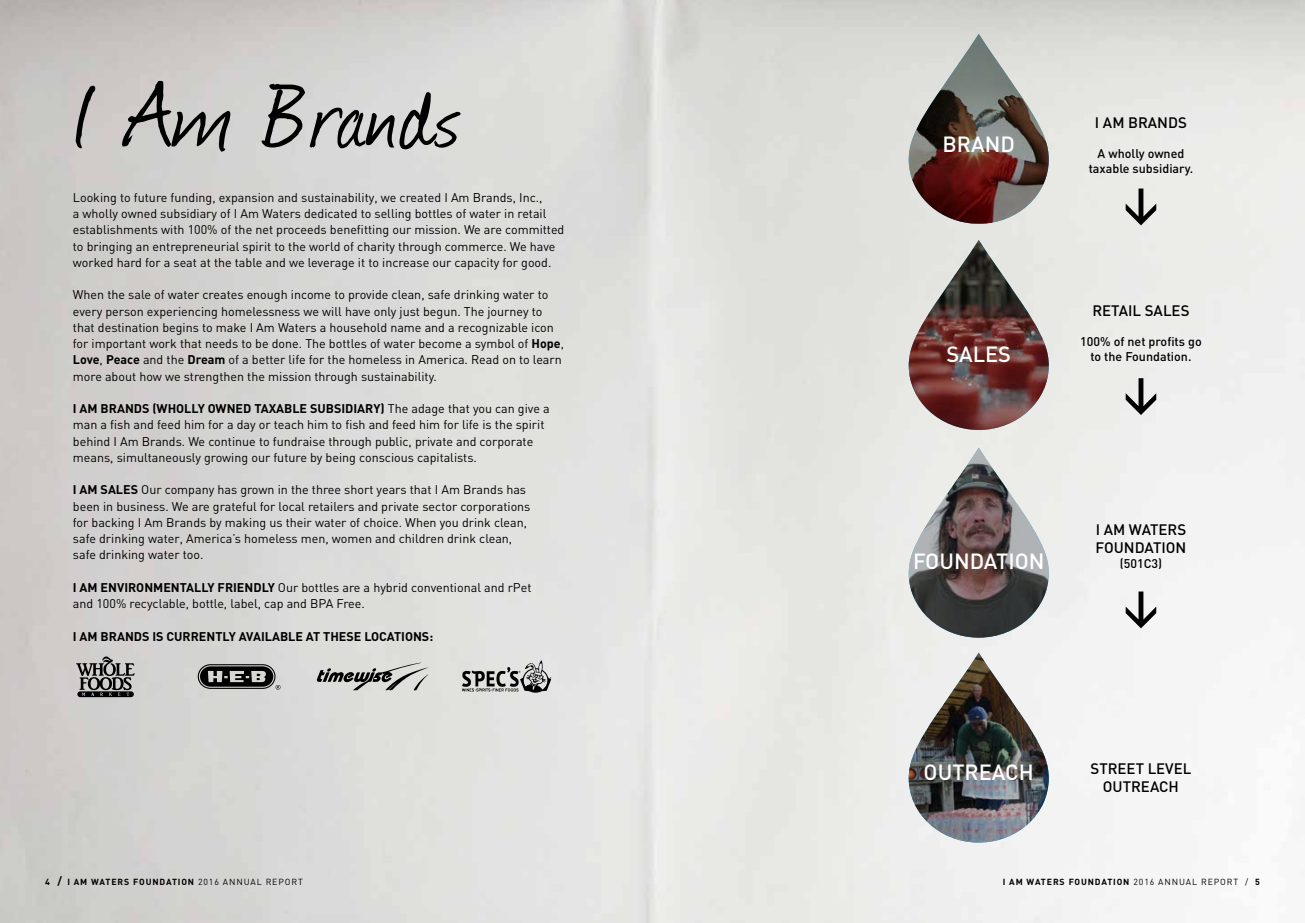
<style>
.page{position:relative;width:1305px;height:923px;background:#fff}
.page>*{position:absolute;margin:0;border:0;box-sizing:border-box;transform-origin:0 0}
.t1{font:112.5px "Journal";letter-spacing:.02em;color:#000}
.t2{font:500 21.75px "DIN";color:#fff}
.t3{font:500 15px/18px "DIN";color:#000;text-align:center}
.t4{font:12.5px/16.2px "DIN";color:#000}
.t5{font:500 12.5px/15px "DIN";color:#000;text-align:center}
.t6{font:700 12.5px "DIN";color:#000}
.t7{font:700 8.75px "DIN";letter-spacing:.1em;color:#000}
.s1{font-weight:700}
.s2{font-size:11.25px}
.s3{font-weight:400}
</style>
<div class="page">
<img style="left:0;top:0;width:1305px;height:922px">
<svg style="left:1126px;top:188px;width:30px;height:37px"></svg>
<svg style="left:1126px;top:378px;width:30px;height:37px"></svg>
<svg style="left:1126px;top:591px;width:30px;height:37px"></svg>
<svg style="left:909px;top:34px;width:140px;height:190px;background:#8a7b76"></svg>
<svg style="left:909px;top:240px;width:140px;height:190px;background:#8d726f"></svg>
<svg style="left:909px;top:447px;width:140px;height:190px;background:#8e8a89"></svg>
<img style="left:909px;top:652px;width:140px;height:190px">
<svg style="left:198px;top:664px;width:82px;height:25px;background:#585857"></svg>
<svg style="left:316px;top:662px;width:113px;height:28px;background:#aaaba7"></svg>
<svg style="left:462px;top:660px;width:89px;height:33px;background:#a2a2a0"></svg>
<svg style="left:76px;top:656px;width:59px;height:41px;background:#7b7a79"></svg>
<h1 class="t1" style="left:69px;top:38px;width:393px">I Am Brands</h1>
<p class="t4" style="left:73px;top:189px;width:493px">Looking to future funding, expansion and sustainability, we created I Am Brands, Inc.,<br>a wholly owned subsidiary of I Am Waters dedicated to selling bottles of water in retail establishments with 100% of the net proceeds benefitting our mission. We are committed to bringing an entrepreneurial spirit to the world of charity through commerce. We have worked hard for a seat at the table and we leverage it to increase our capacity for good.</p>
<p class="t4" style="left:73px;top:286px;width:493px">When the sale of water creates enough income to provide clean, safe drinking water to every person experiencing homelessness we will have only just begun. The journey to that destination begins to make I Am Waters a household name and a recognizable icon for important work that needs to be done. The bottles of water become a symbol of <span class="s1">Hope</span>, <span class="s1">Love</span>, <span class="s1">Peace</span> and the <span class="s1">Dream</span> of a better life for the homeless in America. Read on to learn more about how we strengthen the mission through sustainability.</p>
<p class="t4" style="left:73px;top:400px;width:478px"><span class="s1">I AM BRANDS (WHOLLY OWNED TAXABLE SUBSIDIARY)</span> The adage that you can give a man a fish and feed him for a day or teach him to fish and feed him for life is the spirit behind I Am Brands. We continue to fundraise through public, private and corporate means, simultaneously growing our future by being conscious capitalists.</p>
<p class="t4" style="left:73px;top:481px;width:459px"><span class="s1">I AM SALES</span> Our company has grown in the three short years that I Am Brands has been in business. We are grateful for local retailers and private sector corporations for backing I Am Brands by making us their water of choice. When you drink clean, safe drinking water, America’s homeless men, women and children drink clean, safe drinking water too.</p>
<p class="t4" style="left:73px;top:579px;width:460px"><span class="s1">I AM ENVIRONMENTALLY FRIENDLY</span> Our bottles are a hybrid conventional and rPet and 100% recyclable, bottle, label, cap and BPA Free.</p>
<p class="t6" style="left:73px;top:628px;width:362px">I AM BRANDS IS CURRENTLY AVAILABLE AT THESE LOCATIONS:</p>
<p class="t7" style="left:45px;top:875px;width:259px">4 <span class="s2">/</span> I AM WATERS FOUNDATION <span class="s3">2016 ANNUAL REPORT</span></p>
<h2 class="t2" style="left:943px;top:131px;width:74px">BRAND</h2>
<h2 class="t2" style="left:946px;top:340px;width:66px">SALES</h2>
<p class="t3" style="left:1095px;top:113px;width:93px">I AM BRANDS</p>
<p class="t5" style="left:1089px;top:146px;width:106px">A wholly owned taxable subsidiary.</p>
<p class="t3" style="left:1092px;top:301px;width:99px">RETAIL SALES</p>
<p class="t5" style="left:1080px;top:334px;width:123px">100% of net profits go to the Foundation.</p>
<h2 class="t2" style="left:913px;top:547px;width:133px">FOUNDATION</h2>
<p class="t3" style="left:1096px;top:519px;width:92px;text-align:left">I AM WATERS<br>FOUNDATION</p>
<p class="t5" style="left:1120px;top:555px;width:44px">(501C3)</p>
<h2 class="t2" style="left:924px;top:758px;width:112px">OUTREACH</h2>
<p class="t3" style="left:1091px;top:758px;width:102px">STREET LEVEL<br>OUTREACH</p>
<p class="t7" style="left:1003px;top:875px;width:259px">I AM WATERS FOUNDATION <span class="s3">2016 ANNUAL REPORT /</span> 5</p>
</div>
